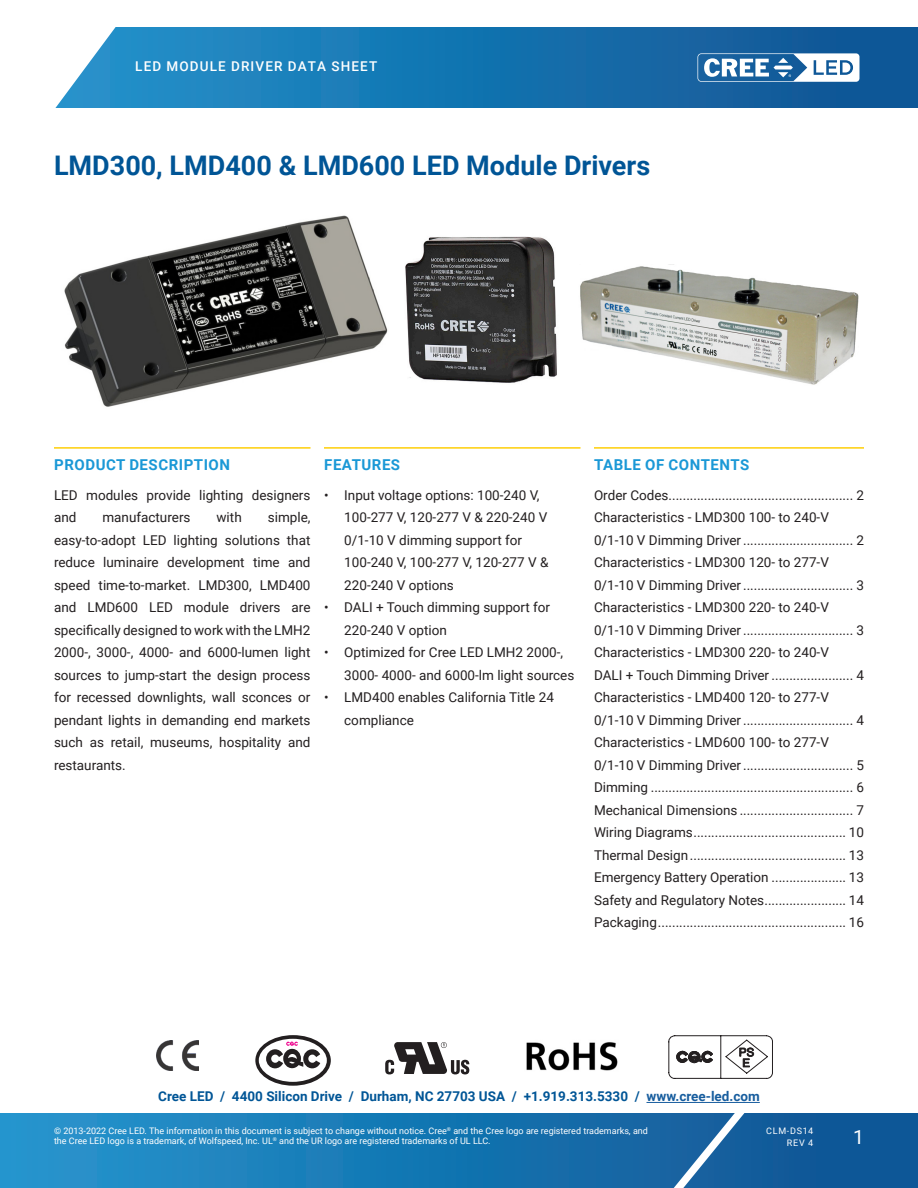
<style>
.page{position:relative;width:918px;height:1188px;background:#fff}
.page>*{position:absolute;margin:0;border:0;box-sizing:border-box;transform-origin:0 0}
.doc_title{font:700 27px "Roboto";color:#005596}
.t1{font:19.5px "Roboto";color:#fff}
.Section_heading_top{font:700 15px "Roboto";letter-spacing:.035em;color:#1a98d6}
.Text_justify{font:13.5px/22.5px "Roboto";color:#231f20}
.t2{font:700 13.5px "Roboto";color:#005596}
.t3{font:500 13.5px "Roboto";letter-spacing:.085em;color:#fff}
.t4{font:9px/10.8px "Roboto";color:#fff}
.t5{font:9px/12px "Roboto";letter-spacing:.085em;color:#fff;text-align:right}
.s1{color:#175d9e}
</style>
<div class="page">
<svg style="left:0;top:1113px;width:918px;height:75px;background:#1876b2"></svg>
<svg style="left:644px;top:1113px;width:117px;height:75px;background:#296da6"></svg>
<svg style="left:55px;top:27px;width:863px;height:81px;background:#2078b2"></svg>
<svg style="left:697px;top:53px;width:162px;height:29px"></svg>
<hr style="left:647px;top:1102px;width:113px;height:1px;background:#175d9e">
<hr style="left:54px;top:447px;width:256px;height:2px;background:#fece08">
<hr style="left:324px;top:447px;width:256px;height:2px;background:#fece08">
<img style="left:405px;top:236px;width:152px;height:147px">
<img style="left:64px;top:215px;width:324px;height:192px">
<img style="left:156px;top:1040px;width:42px;height:30px">
<img style="left:526px;top:1042px;width:92px;height:29px">
<svg style="left:385px;top:1042px;width:84px;height:32px"></svg>
<svg style="left:255px;top:1035px;width:76px;height:51px"></svg>
<svg style="left:668px;top:1035px;width:105px;height:44px"></svg>
<img style="left:580px;top:264px;width:278px;height:121px">
<hr style="left:594px;top:447px;width:270px;height:2px;background:#fece08">
<p class="t3" style="left:135px;top:57px;width:244px">LED MODULE DRIVER DATA SHEET</p>
<p class="doc_title" style="left:54px;top:146px;width:598px">LMD300, LMD400 &amp; LMD600 LED Module Drivers</p>
<p class="Section_heading_top" style="left:54px;top:454px;width:177px">PRODUCT DESCRIPTION</p>
<p class="Text_justify" style="left:54px;top:483px;width:258px">LED modules provide lighting designers and</p>
<p class="Text_justify" style="left:102px;top:505px;width:90px">manufacturers</p>
<p class="Text_justify" style="left:217px;top:505px;width:27px">with</p>
<p class="Text_justify" style="left:54px;top:505px;width:258px;text-align:justify;text-indent:214px">simple, easy‑to‑adopt LED lighting solutions that reduce luminaire development time and speed time‑to‑market. LMD300, LMD400 and LMD600 LED module drivers are specifically designed to work with the LMH2<br>2000-, 3000‑, 4000- and 6000‑lumen light sources to jump‑start the design process for recessed downlights, wall sconces or pendant lights in demanding end markets such as retail, museums, hospitality and restaurants.</p>
<p class="Section_heading_top" style="left:324px;top:454px;width:77px">FEATURES</p>
<p class="Text_justify" style="left:344px;top:483px;width:206px;text-indent:-20px">• Input voltage options: 100‑240 V,<br>100‑277 V, 120‑277 V &amp; 220‑240 V<br>0/1‑10 V dimming support for<br>100‑240 V, 100‑277 V, 120‑277 V &amp;<br>220‑240 V options</p>
<p class="Text_justify" style="left:344px;top:595px;width:207px;text-indent:-20px">• DALI + Touch dimming support for<br>220‑240 V option</p>
<p class="Text_justify" style="left:344px;top:640px;width:232px;text-indent:-20px">• Optimized for Cree LED LMH2 2000‑,<br>3000‑ 4000- and 6000‑lm light sources</p>
<p class="Text_justify" style="left:344px;top:685px;width:211px;text-indent:-20px">• LMD400 enables California Title 24 compliance</p>
<p class="Section_heading_top" style="left:594px;top:454px;width:157px">TABLE OF CONTENTS</p>
<p class="Text_justify" style="left:594px;top:483px;width:272px">Order Codes.................................................... 2</p>
<p class="Text_justify" style="left:594px;top:505px;width:272px">Characteristics - LMD300 100- to 240‑V<br>0/1‑10 V Dimming Driver............................... 2</p>
<p class="Text_justify" style="left:594px;top:550px;width:272px">Characteristics - LMD300 120- to 277‑V<br>0/1‑10 V Dimming Driver............................... 3</p>
<p class="Text_justify" style="left:594px;top:595px;width:272px">Characteristics - LMD300 220- to 240‑V<br>0/1‑10 V Dimming Driver............................... 3</p>
<p class="Text_justify" style="left:594px;top:640px;width:236px">Characteristics - LMD300 220- to 240‑V</p>
<p class="Text_justify" style="left:594px;top:663px;width:272px">DALI + Touch Dimming Driver ....................... 4</p>
<p class="Text_justify" style="left:594px;top:685px;width:272px">Characteristics - LMD400 120- to 277‑V<br>0/1‑10 V Dimming Driver............................... 4</p>
<p class="Text_justify" style="left:594px;top:730px;width:272px">Characteristics - LMD600 100- to 277‑V<br>0/1‑10 V Dimming Driver............................... 5</p>
<p class="Text_justify" style="left:594px;top:775px;width:272px">Dimming ......................................................... 6</p>
<p class="Text_justify" style="left:594px;top:798px;width:272px">Mechanical Dimensions ................................ 7</p>
<p class="Text_justify" style="left:594px;top:820px;width:272px">Wiring Diagrams........................................... 10</p>
<p class="Text_justify" style="left:594px;top:843px;width:272px">Thermal Design............................................ 13</p>
<p class="Text_justify" style="left:594px;top:865px;width:272px">Emergency Battery Operation ..................... 13</p>
<p class="Text_justify" style="left:594px;top:888px;width:272px">Safety and Regulatory Notes....................... 14</p>
<p class="Text_justify" style="left:594px;top:910px;width:272px">Packaging..................................................... 16</p>
<p class="t2" style="left:158px;top:1087px;width:603px">Cree LED / 4400 Silicon Drive / Durham, NC 27703 USA / +1.919.313.5330 / <span class="s1">www.cree-led.com</span></p>
<p class="t4" style="left:54px;top:1125px;width:596px">© 2013-2022 Cree LED. The information in this document is subject to change without notice. Cree<sup>®</sup> and the Cree logo are registered trademarks, and the Cree LED logo is a trademark, of Wolfspeed, Inc. UL<sup>®</sup> and the UR logo are registered trademarks of UL LLC.</p>
<p class="t5" style="left:766px;top:1124px;width:48px">CLM-DS14<br>REV 4</p>
<h2 class="t1" style="left:853px;top:1123px;width:12px">1</h2>
</div>
